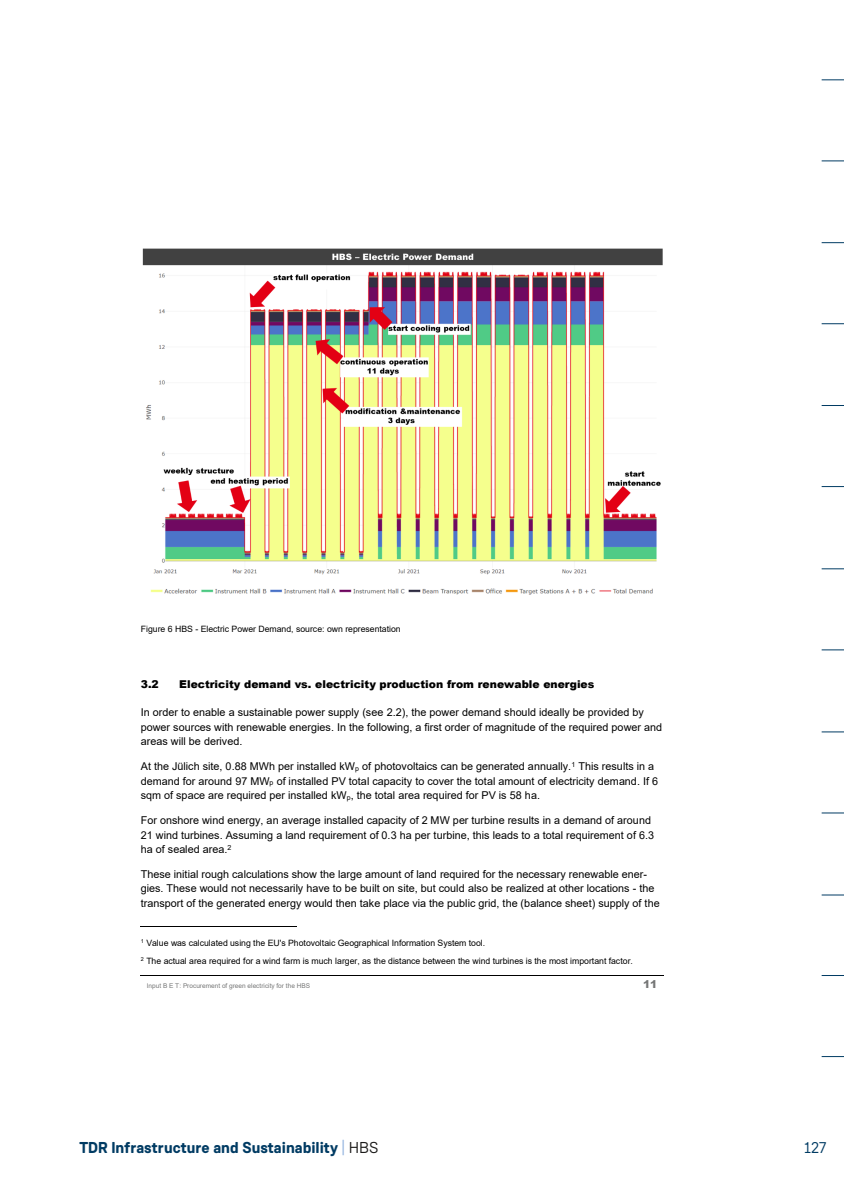
<style>
.page{position:relative;width:844px;height:1191px;background:#fff}
.page>*{position:absolute;margin:0;border:0;box-sizing:border-box;transform-origin:0 0}
.t1{font:700 15.75px "Weissenhof Grotesk";color:#003b63}
.t2{font:15.75px "Weissenhof Grotesk";color:#003b63}
.t3{font:10.85px/14.3px "Arial MT2";color:#000}
.t4{font:900 10.85px "Arial";color:#000}
.t5{font:900 10.85px "Arial";color:#767777}
.t6{font:8.75px/18px "Arial MT2";letter-spacing:-.005em;color:#000}
.t7{font:6.48px "Arial MT2";letter-spacing:.005em;color:#767777}
.s1{font-size:7px}
.s2{font-weight:400;color:#94b4df}
.s3{font-weight:400;color:#1c1b1a}
</style>
<div class="page">
<svg style="left:821px;top:1056px;width:22px;height:1px"></svg>
<svg style="left:821px;top:731px;width:22px;height:1px"></svg>
<svg style="left:821px;top:812px;width:22px;height:1px"></svg>
<svg style="left:821px;top:894px;width:22px;height:1px"></svg>
<svg style="left:821px;top:975px;width:22px;height:1px"></svg>
<svg style="left:821px;top:242px;width:22px;height:1px"></svg>
<svg style="left:821px;top:323px;width:22px;height:1px"></svg>
<svg style="left:821px;top:405px;width:22px;height:1px"></svg>
<svg style="left:821px;top:486px;width:22px;height:1px"></svg>
<svg style="left:821px;top:568px;width:22px;height:1px"></svg>
<svg style="left:821px;top:649px;width:22px;height:1px"></svg>
<svg style="left:821px;top:161px;width:22px;height:1px"></svg>
<svg style="left:821px;top:80px;width:22px;height:1px"></svg>
<hr style="left:141px;top:975px;width:484px;height:1px;background:#000">
<hr style="left:625px;top:975px;width:38px;height:1px;background:#000">
<hr style="left:141px;top:926px;width:156px;height:1px;background:#000">
<img style="left:142px;top:248px;width:521px;height:347px">
<p class="t6" style="left:141px;top:619px;width:261px">Figure 6 HBS - Electric Power Demand, source: own representation</p>
<p class="t4" style="left:141px;top:676px;width:19px">3.2</p>
<p class="t4" style="left:179px;top:676px;width:416px">Electricity demand vs. electricity production from renewable energies</p>
<p class="t3" style="left:141px;top:705px;width:522px">In order to enable a sustainable power supply (see 2.2), the power demand should ideally be provided by power sources with renewable energies. In the following, a first order of magnitude of the required power and areas will be derived.</p>
<p class="t3" style="left:141px;top:759px;width:518px">At the Jülich site, 0.88 MWh per installed kW<span class="s1">p</span> of photovoltaics can be generated annually.<sup>1</sup> This results in a demand for around 97 MW<span class="s1">p</span> of installed PV total capacity to cover the total amount of electricity demand. If 6 sqm of space are required per installed kW<span class="s1">p</span>, the total area required for PV is 58 ha.</p>
<p class="t3" style="left:141px;top:813px;width:515px">For onshore wind energy, an average installed capacity of 2 MW per turbine results in a demand of around<br>21 wind turbines. Assuming a land requirement of 0.3 ha per turbine, this leads to a total requirement of 6.3 ha of sealed area.<sup>2</sup></p>
<p class="t3" style="left:141px;top:867px;width:520px">These initial rough calculations show the large amount of land required for the necessary renewable ener&shy;gies. These would not necessarily have to be built on site, but could also be realized at other locations - the transport of the generated energy would then take place via the public grid, the (balance sheet) supply of the</p>
<p class="t6" style="left:141px;top:934px;width:493px"><sup>1</sup> Value was calculated using the EU's Photovoltaic Geographical Information System tool.<br><sup>2</sup> The actual area required for a wind farm is much larger, as the distance between the wind turbines is the most important factor.</p>
<p class="t7" style="left:147px;top:981px;width:165px">Input B E T: Procurement of green electricity for the HBS</p>
<p class="t5" style="left:643px;top:976px;width:16px">11</p>
<h1 class="t1" style="left:79px;top:1137px;width:300px">TDR Infrastructure and Sustainability <span class="s2">|</span> <span class="s3">HBS</span></h1>
<h1 class="t2" style="left:804px;top:1138px;width:23px">127</h1>
</div>
